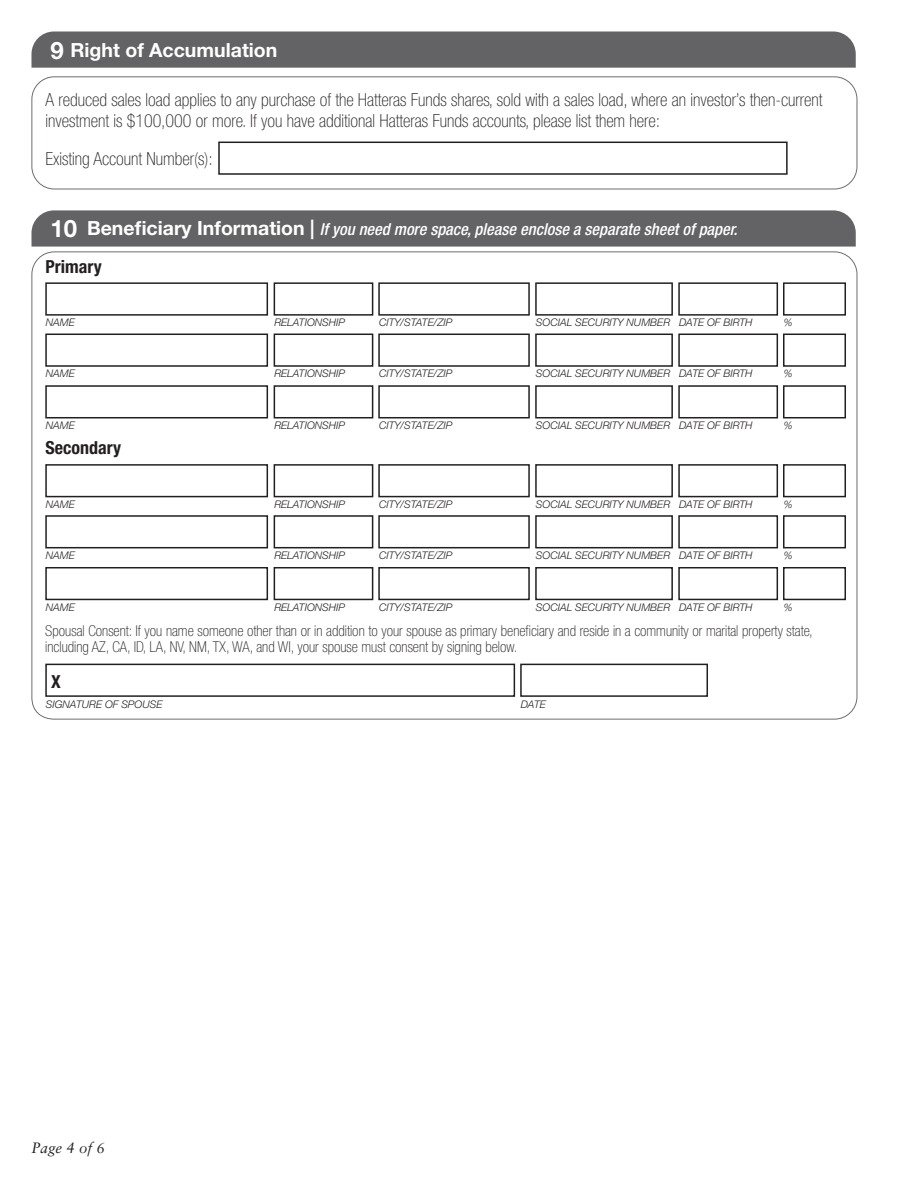
<style>
.page{position:relative;width:918px;height:1188px;background:#fff}
.page>*{position:absolute;margin:0;border:0;box-sizing:border-box;transform-origin:0 0}
.t1{font:700 24px "Helvetica Neue";color:#fff}
.t2{font:700 19.5px "Helvetica Neue";color:#fff}
.t3{font:100 condensed 18px/21px "Helvetica Neue";color:#231f20}
.t4{font:700 condensed 18px "Helvetica Neue";color:#231f20}
.t5{font:italic 500 condensed 16.5px "Helvetica Neue";color:#fff}
.t6{font:100 condensed 15px/16.5px "Helvetica Neue";color:#231f20}
.t7{font:italic 15px "Sabon";color:#231f20}
.t8{font:italic 300 10.5px "Helvetica Neue";color:#231f20}
.s1{font-weight:700;font-style:normal;font-stretch:normal;font-size:19.5px}
</style>
<div class="page">
<div style="left:32px;top:31px;width:824px;height:37px;background:#636366"></div>
<div style="left:32px;top:76px;width:825px;height:113px;border:1px solid #6c6d70;border-radius:22px"></div>
<div style="left:218px;top:142px;width:570px;height:33px;border:2px solid #231f20"></div>
<div style="left:32px;top:210px;width:824px;height:37px;background:#636366"></div>
<div style="left:45px;top:282px;width:223px;height:34px;border:2px solid #231f20"></div>
<div style="left:45px;top:464px;width:223px;height:33px;border:2px solid #231f20"></div>
<div style="left:45px;top:334px;width:223px;height:33px;border:2px solid #231f20"></div>
<div style="left:45px;top:515px;width:223px;height:33px;border:2px solid #231f20"></div>
<div style="left:45px;top:385px;width:223px;height:33px;border:2px solid #231f20"></div>
<div style="left:45px;top:567px;width:223px;height:33px;border:2px solid #231f20"></div>
<div style="left:45px;top:664px;width:470px;height:33px;border:2px solid #231f20"></div>
<div style="left:520px;top:664px;width:188px;height:33px;border:2px solid #231f20"></div>
<div style="left:274px;top:282px;width:99px;height:34px;border:2px solid #231f20"></div>
<div style="left:274px;top:464px;width:99px;height:33px;border:2px solid #231f20"></div>
<div style="left:274px;top:334px;width:99px;height:33px;border:2px solid #231f20"></div>
<div style="left:274px;top:515px;width:99px;height:33px;border:2px solid #231f20"></div>
<div style="left:274px;top:385px;width:99px;height:33px;border:2px solid #231f20"></div>
<div style="left:274px;top:567px;width:99px;height:33px;border:2px solid #231f20"></div>
<div style="left:678px;top:282px;width:100px;height:34px;border:2px solid #231f20"></div>
<div style="left:678px;top:464px;width:100px;height:33px;border:2px solid #231f20"></div>
<div style="left:678px;top:334px;width:100px;height:33px;border:2px solid #231f20"></div>
<div style="left:678px;top:515px;width:100px;height:33px;border:2px solid #231f20"></div>
<div style="left:678px;top:385px;width:100px;height:33px;border:2px solid #231f20"></div>
<div style="left:678px;top:567px;width:100px;height:33px;border:2px solid #231f20"></div>
<div style="left:783px;top:282px;width:63px;height:34px;border:2px solid #231f20"></div>
<div style="left:783px;top:464px;width:63px;height:33px;border:2px solid #231f20"></div>
<div style="left:783px;top:334px;width:63px;height:33px;border:2px solid #231f20"></div>
<div style="left:783px;top:515px;width:63px;height:33px;border:2px solid #231f20"></div>
<div style="left:783px;top:385px;width:63px;height:33px;border:2px solid #231f20"></div>
<div style="left:783px;top:567px;width:63px;height:33px;border:2px solid #231f20"></div>
<div style="left:378px;top:282px;width:152px;height:34px;border:2px solid #231f20"></div>
<div style="left:378px;top:464px;width:152px;height:33px;border:2px solid #231f20"></div>
<div style="left:378px;top:334px;width:152px;height:33px;border:2px solid #231f20"></div>
<div style="left:378px;top:515px;width:152px;height:33px;border:2px solid #231f20"></div>
<div style="left:378px;top:385px;width:152px;height:33px;border:2px solid #231f20"></div>
<div style="left:378px;top:567px;width:152px;height:33px;border:2px solid #231f20"></div>
<div style="left:535px;top:282px;width:138px;height:34px;border:2px solid #231f20"></div>
<div style="left:535px;top:464px;width:138px;height:33px;border:2px solid #231f20"></div>
<div style="left:535px;top:334px;width:138px;height:33px;border:2px solid #231f20"></div>
<div style="left:535px;top:515px;width:138px;height:33px;border:2px solid #231f20"></div>
<div style="left:535px;top:385px;width:138px;height:33px;border:2px solid #231f20"></div>
<div style="left:535px;top:567px;width:138px;height:33px;border:2px solid #231f20"></div>
<p class="t1" style="left:51px;top:35px;width:15px">9</p>
<p class="t2" style="left:71px;top:38px;width:208px">Right of Accumulation</p>
<p class="t3" style="left:45px;top:89px;width:779px">A reduced sales load applies to any purchase of the Hatteras Funds shares, sold with a sales load, where an investor’s then-current investment is $100,000 or more. If you have additional Hatteras Funds accounts, please list them here:</p>
<p class="t3" style="left:45px;top:148px;width:169px">Existing Account Number(s):</p>
<p class="t1" style="left:51px;top:214px;width:28px">10</p>
<p class="t5" style="left:87px;top:219px;width:652px"><span class="s1">Beneficiary Information |</span> If you need more space, please enclose a separate sheet of paper.</p>
<p class="t4" style="left:45px;top:255px;width:58px">Primary</p>
<p class="t8" style="left:46px;top:316px;width:30px">NAME</p>
<p class="t8" style="left:274px;top:316px;width:72px">RELATIONSHIP</p>
<p class="t8" style="left:379px;top:316px;width:75px">CITY/STATE/ZIP</p>
<p class="t8" style="left:536px;top:316px;width:136px">SOCIAL SECURITY NUMBER</p>
<p class="t8" style="left:679px;top:316px;width:75px">DATE OF BIRTH</p>
<p class="t8" style="left:784px;top:316px;width:10px">%</p>
<p class="t8" style="left:46px;top:367px;width:30px">NAME</p>
<p class="t8" style="left:274px;top:367px;width:72px">RELATIONSHIP</p>
<p class="t8" style="left:379px;top:367px;width:75px">CITY/STATE/ZIP</p>
<p class="t8" style="left:536px;top:367px;width:136px">SOCIAL SECURITY NUMBER</p>
<p class="t8" style="left:679px;top:367px;width:75px">DATE OF BIRTH</p>
<p class="t8" style="left:784px;top:367px;width:10px">%</p>
<p class="t8" style="left:46px;top:419px;width:30px">NAME</p>
<p class="t8" style="left:274px;top:419px;width:72px">RELATIONSHIP</p>
<p class="t8" style="left:379px;top:419px;width:75px">CITY/STATE/ZIP</p>
<p class="t8" style="left:536px;top:419px;width:136px">SOCIAL SECURITY NUMBER</p>
<p class="t8" style="left:679px;top:419px;width:75px">DATE OF BIRTH</p>
<p class="t8" style="left:784px;top:419px;width:10px">%</p>
<p class="t4" style="left:45px;top:437px;width:77px">Secondary</p>
<p class="t8" style="left:46px;top:498px;width:30px">NAME</p>
<p class="t8" style="left:274px;top:498px;width:72px">RELATIONSHIP</p>
<p class="t8" style="left:379px;top:498px;width:75px">CITY/STATE/ZIP</p>
<p class="t8" style="left:536px;top:498px;width:136px">SOCIAL SECURITY NUMBER</p>
<p class="t8" style="left:679px;top:498px;width:75px">DATE OF BIRTH</p>
<p class="t8" style="left:784px;top:498px;width:10px">%</p>
<p class="t8" style="left:46px;top:549px;width:30px">NAME</p>
<p class="t8" style="left:274px;top:549px;width:72px">RELATIONSHIP</p>
<p class="t8" style="left:379px;top:549px;width:75px">CITY/STATE/ZIP</p>
<p class="t8" style="left:536px;top:549px;width:136px">SOCIAL SECURITY NUMBER</p>
<p class="t8" style="left:679px;top:549px;width:75px">DATE OF BIRTH</p>
<p class="t8" style="left:784px;top:549px;width:10px">%</p>
<p class="t8" style="left:46px;top:601px;width:30px">NAME</p>
<p class="t8" style="left:274px;top:601px;width:72px">RELATIONSHIP</p>
<p class="t8" style="left:379px;top:601px;width:75px">CITY/STATE/ZIP</p>
<p class="t8" style="left:536px;top:601px;width:136px">SOCIAL SECURITY NUMBER</p>
<p class="t8" style="left:679px;top:601px;width:75px">DATE OF BIRTH</p>
<p class="t8" style="left:784px;top:601px;width:10px">%</p>
<p class="t6" style="left:45px;top:622px;width:769px">Spousal Consent: If you name someone other than or in addition to your spouse as primary beneficiary and reside in a community or marital property state, including AZ, CA, ID, LA, NV, NM, TX, WA, and WI, your spouse must consent by signing below.</p>
<p class="t4" style="left:51px;top:670px;width:11px">X</p>
<p class="t8" style="left:46px;top:698px;width:118px">SIGNATURE OF SPOUSE</p>
<p class="t8" style="left:521px;top:698px;width:27px">DATE</p>
<p class="t7" style="left:32px;top:1139px;width:75px">Page 4 of 6</p>
</div>
